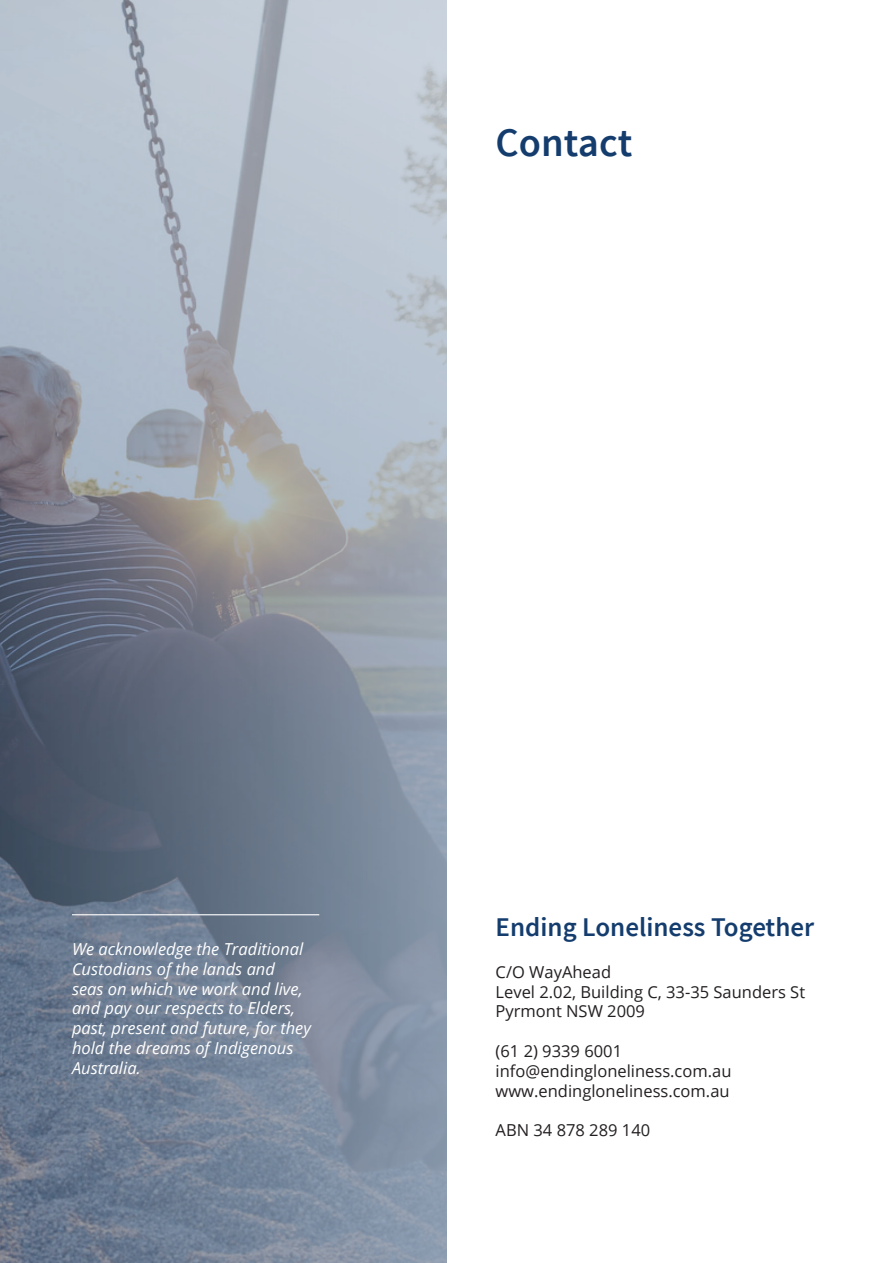
<style>
.page{position:relative;width:893px;height:1263px;background:#fff}
.page>*{position:absolute;margin:0;border:0;box-sizing:border-box;transform-origin:0 0}
.t1{font:600 40.5px "Source Sans Pro";color:#143d6e}
.t2{font:600 27px "Source Sans Pro";color:#143d6e}
.t3{font:italic 16.5px/19.8px "Open Sans";color:#fff}
.t4{font:16.5px/19.8px "Open Sans";color:#231f20}
</style>
<div class="page">
<svg style="left:0;top:0;width:446px;height:1263px;background:#8c97a6"></svg>
<hr style="left:72px;top:914px;width:247px;height:1px;background:#fff">
<h1 class="t1" style="left:496px;top:117px;width:138px">Contact</h1>
<p class="t3" style="left:72px;top:938px;width:241px">We acknowledge the Traditional<br>Custodians of the lands and<br>seas on which we work and live, and pay our respects to Elders, past, present and future, for they hold the dreams of Indigenous<br>Australia.</p>
<h2 class="t2" style="left:496px;top:910px;width:320px">Ending Loneliness Together</h2>
<p class="t4" style="left:496px;top:961px;width:311px">C/O WayAhead<br>Level 2.02, Building C, 33-35 Saunders St<br>Pyrmont NSW 2009</p>
<p class="t4" style="left:496px;top:1041px;width:237px">(61 2) 9339 6001 info@endingloneliness.com.au www.endingloneliness.com.au</p>
<p class="t4" style="left:496px;top:1120px;width:156px">ABN 34 878 289 140</p>
</div>
